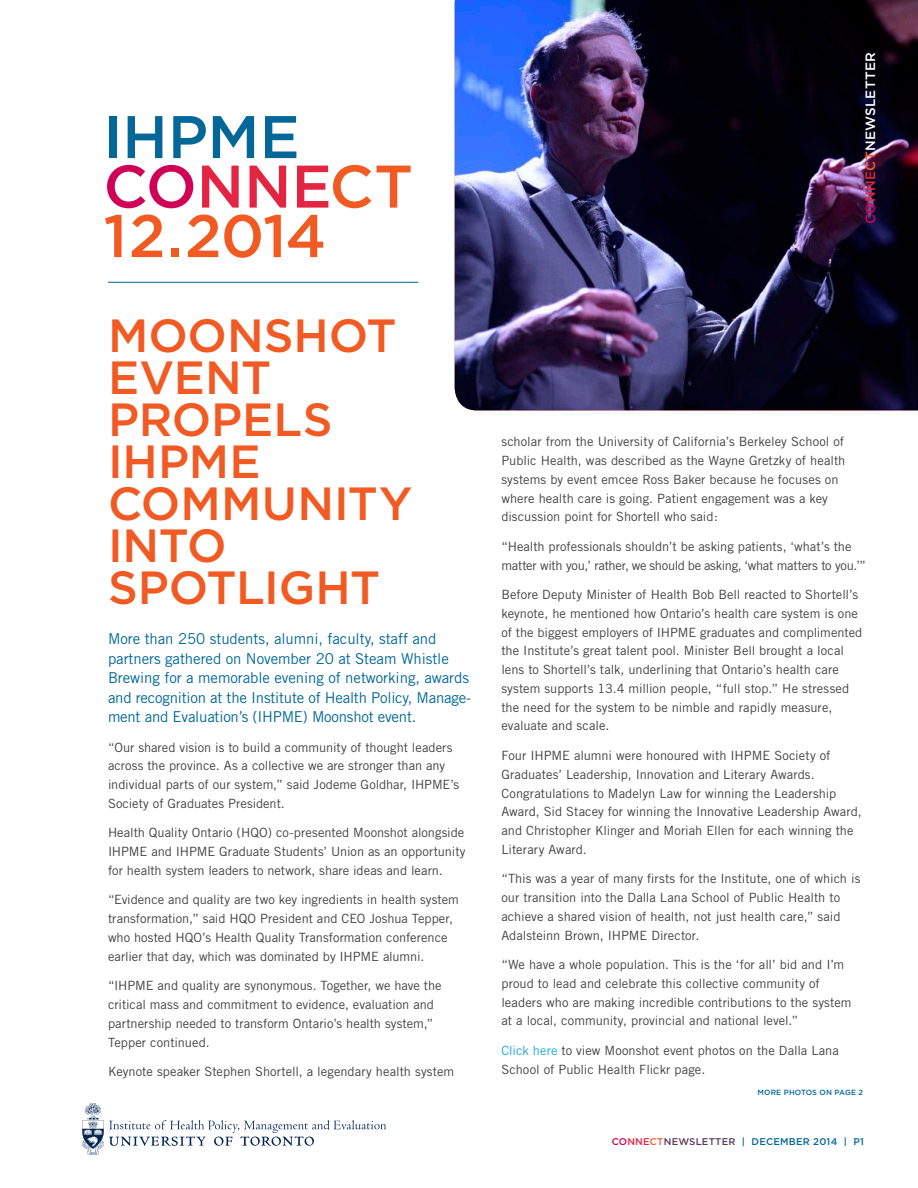
<style>
.page{position:relative;width:918px;height:1188px;background:#fff}
.page>*{position:absolute;margin:0;border:0;box-sizing:border-box;transform-origin:0 0}
.t1{font:500 60px "Gotham";color:#e32442}
.t2{font:500 60px "Gotham";letter-spacing:-.015em;color:#f15a22}
.t3{font:500 60px "Gotham";color:#036897}
.t4{font:500 46.5px/42px "Gotham";color:#f15a22}
.Callout{font:15px/19.5px "Trade Gothic";letter-spacing:-.005em;color:#036897}
.t5{font:500 13.5px "Gotham";letter-spacing:.02em;color:#fff}
.Body_Copy{font:12.75px/18.8px "Trade Gothic";color:#414141}
.t6{font:500 9.75px "Gotham";letter-spacing:.02em;color:#036897}
.t7{font:500 7.5px "Gotham";letter-spacing:.02em;color:#036897}
.s1{color:#d10057}
.s2{color:#f15a22}
.s3{color:#e32442}
.s4{color:#1baad5}
.s5{color:#59385c}
</style>
<div class="page">
<svg style="left:82px;top:1103px;width:304px;height:52px"></svg>
<img style="left:455px;top:0;width:463px;height:410px">
<hr style="left:108px;top:282px;width:310px;height:1px;background:#036897">
<h1 class="t3" style="left:104px;top:103px;width:198px">IHPME</h1>
<h1 class="t1" style="left:104px;top:152px;width:311px"><span class="s1">CO</span>NNE<span class="s2">CT</span></h1>
<h1 class="t2" style="left:104px;top:202px;width:224px">12.2014</h1>
<h2 class="t4" style="left:108px;top:314px;width:306px">MOONSHOT<br>EVENT<br>PROPELS<br>IHPME<br>COMMUNITY<br>INTO<br>SPOTLIGHT</h2>
<p class="Callout" style="left:108px;top:629px;width:365px">More than 250 students, alumni, faculty, staff and partners gathered on November 20 at Steam Whistle Brewing for a memorable evening of networking, awards and recognition at the Institute of Health Policy, Manage&shy;ment and Evaluation’s (IHPME) Moonshot event.</p>
<p class="Body_Copy" style="left:108px;top:738px;width:353px">“Our shared vision is to build a community of thought leaders across the province. As a collective we are stronger than any individual parts of our system,” said Jodeme Goldhar, IHPME’s Society of Graduates President.</p>
<p class="Body_Copy" style="left:108px;top:823px;width:359px;text-align:justify">Health Quality Ontario (HQO) co-presented Moonshot alongside IHPME and IHPME Graduate Students’ Union as an opportunity for health system leaders to network, share ideas and learn.</p>
<p class="Body_Copy" style="left:108px;top:890px;width:352px">“Evidence and quality are two key ingredients in health system transformation,” said HQO President and CEO Joshua Tepper, who hosted HQO’s Health Quality Transformation conference earlier that day, which was dominated by IHPME alumni.</p>
<p class="Body_Copy" style="left:108px;top:976px;width:335px">“IHPME and quality are synonymous. Together, we have the critical mass and commitment to evidence, evaluation and partnership needed to transform Ontario’s health system,” Tepper continued.</p>
<p class="Body_Copy" style="left:108px;top:1062px;width:348px">Keynote speaker Stephen Shortell, a legendary health system</p>
<p class="t5" style="left:863px;top:224px;width:173px;rotate:-90deg"><span class="s1">CO</span><span class="s3">NNE</span><span class="s2">CT</span>NEWSLETTER</p>
<p class="Body_Copy" style="left:501px;top:432px;width:346px">scholar from the University of California’s Berkeley School of Public Health, was described as the Wayne Gretzky of health systems by event emcee Ross Baker because he focuses on where health care is going. Patient engagement was a key discussion point for Shortell who said:</p>
<p class="Body_Copy" style="left:501px;top:537px;width:366px">“Health professionals shouldn’t be asking patients, ‘what’s the matter with you,’ rather, we should be asking, ‘what matters to you.’”</p>
<p class="Body_Copy" style="left:501px;top:585px;width:362px">Before Deputy Minister of Health Bob Bell reacted to Shortell’s keynote, he mentioned how Ontario’s health care system is one of the biggest employers of IHPME graduates and complimented the Institute’s great talent pool. Minister Bell brought a local lens to Shortell’s talk, underlining that Ontario’s health care system supports 13.4 million people, “full stop.” He stressed the need for the system to be nimble and rapidly measure, evaluate and scale.</p>
<p class="Body_Copy" style="left:501px;top:746px;width:362px">Four IHPME alumni were honoured with IHPME Society of Graduates’ Leadership, Innovation and Literary Awards.<br>Congratulations to Madelyn Law for winning the Leadership Award, Sid Stacey for winning the Innovative Leadership Award, and Christopher Klinger and Moriah Ellen for each winning the Literary Award.</p>
<p class="Body_Copy" style="left:501px;top:869px;width:361px">“This was a year of many firsts for the Institute, one of which is our transition into the Dalla Lana School of Public Health to achieve a shared vision of health, not just health care,” said Adalsteinn Brown, IHPME Director.</p>
<p class="Body_Copy" style="left:501px;top:955px;width:352px">“We have a whole population. This is the ‘for all’ bid and I’m proud to lead and celebrate this collective community of leaders who are making incredible contributions to the system at a local, community, provincial and national level.”</p>
<p class="Body_Copy" style="left:501px;top:1041px;width:339px"><span class="s4">Click here</span> to view Moonshot event photos on the Dalla Lana<br>School of Public Health Flickr page.</p>
<p class="t7" style="left:758px;top:1088px;width:107px">MORE PHOTOS ON PAGE 2</p>
<p class="t6" style="left:612px;top:1136px;width:254px"><span class="s1">CO</span><span class="s3">NNE</span><span class="s2">CT</span><span class="s5">NEWSLETTER</span> | DECEMBER 2014 | P1</p>
</div>
